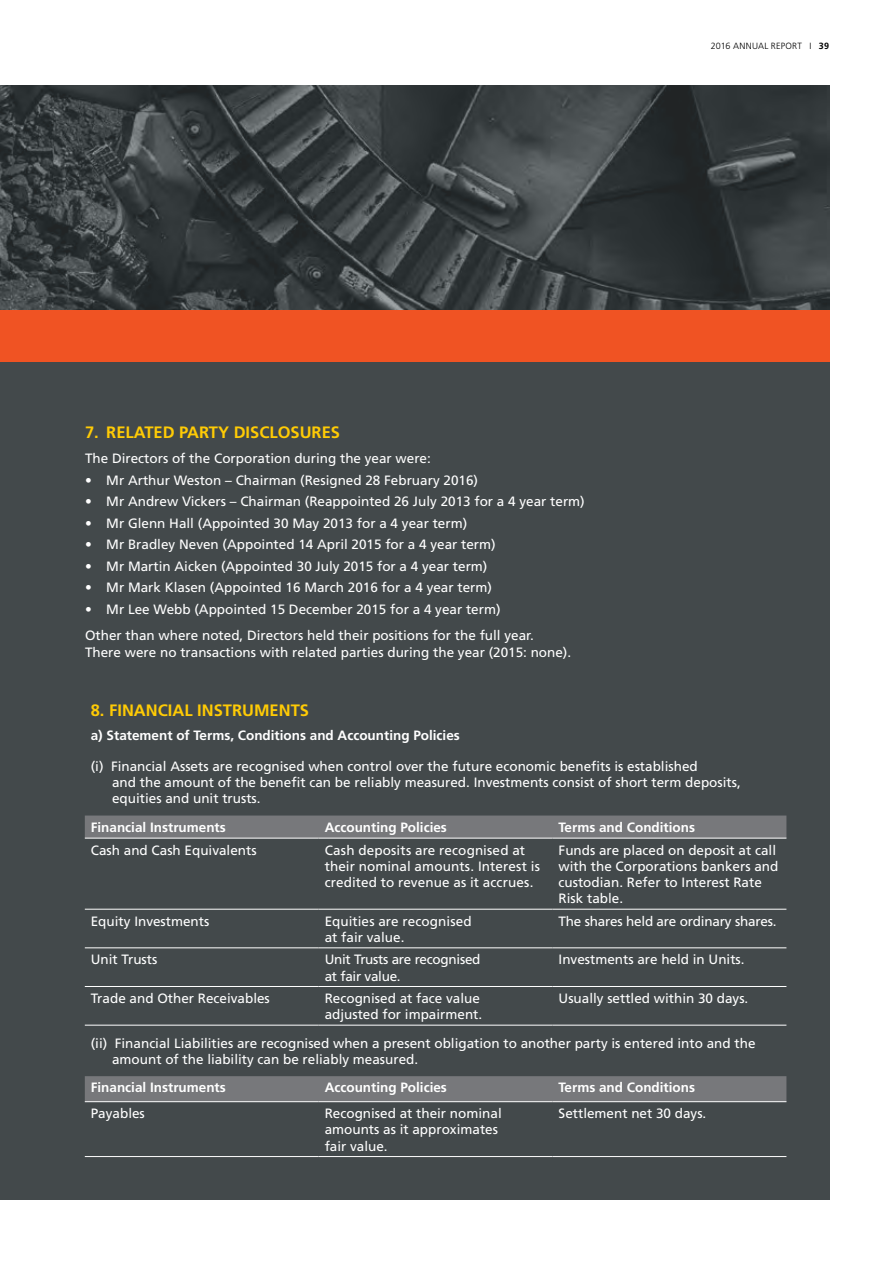
<style>
.page{position:relative;width:893px;height:1263px;background:#fff}
.page>*{position:absolute;margin:0;border:0;box-sizing:border-box;transform-origin:0 0}
.t1{font:700 16.5px "Frutiger CE";color:#ffcb05}
.t2{font:13.5px/16.2px "Frutiger CE";color:#fff}
.t3{font:700 13.5px "Frutiger CE";color:#fff}
.t4{font:13.5px/16.2px "Frutiger CE";letter-spacing:-.02em;color:#fff}
.t5{font:300 9px "Frutiger";letter-spacing:.025em;color:#000}
.s1{font-family:"Frutiger CE";font-weight:700}
</style>
<div class="page">
<div style="left:0;top:85px;width:829px;height:1114px;background:#43494b"></div>
<img style="left:0;top:85px;width:829px;height:225px">
<div style="left:0;top:310px;width:829px;height:51px;background:#f05323"></div>
<svg style="left:85px;top:815px;width:701px;height:286px"></svg>
<hr style="left:85px;top:838px;width:234px;height:1px;background:#fff">
<hr style="left:319px;top:838px;width:234px;height:1px;background:#fff">
<hr style="left:553px;top:838px;width:233px;height:1px;background:#fff">
<hr style="left:85px;top:909px;width:234px;height:1px;background:#fff">
<hr style="left:319px;top:909px;width:234px;height:1px;background:#fff">
<hr style="left:553px;top:909px;width:233px;height:1px;background:#fff">
<hr style="left:85px;top:947px;width:234px;height:1px;background:#fff">
<hr style="left:319px;top:947px;width:234px;height:1px;background:#fff">
<hr style="left:553px;top:947px;width:233px;height:1px;background:#fff">
<hr style="left:85px;top:986px;width:234px;height:1px;background:#fff">
<hr style="left:319px;top:986px;width:234px;height:1px;background:#fff">
<hr style="left:553px;top:986px;width:233px;height:1px;background:#fff">
<hr style="left:85px;top:1101px;width:234px;height:1px;background:#fff">
<hr style="left:319px;top:1101px;width:234px;height:1px;background:#fff">
<hr style="left:553px;top:1101px;width:233px;height:1px;background:#fff">
<hr style="left:85px;top:1156px;width:234px;height:1px;background:#fff">
<hr style="left:319px;top:1156px;width:234px;height:1px;background:#fff">
<hr style="left:553px;top:1156px;width:233px;height:1px;background:#fff">
<hr style="left:85px;top:1025px;width:234px;height:1px;background:#fff">
<hr style="left:319px;top:1025px;width:234px;height:1px;background:#fff">
<hr style="left:553px;top:1025px;width:233px;height:1px;background:#fff">
<p class="t5" style="left:711px;top:41px;width:120px">2016 ANNUAL REPORT I <span class="s1">39</span></p>
<p class="t1" style="left:85px;top:422px;width:256px">7. RELATED PARTY DISCLOSURES</p>
<p class="t2" style="left:85px;top:450px;width:347px">The Directors of the Corporation during the year were:</p>
<p class="t2" style="left:85px;top:472px;width:394px">• Mr Arthur Weston – Chairman (Resigned 28 February 2016)</p>
<p class="t2" style="left:85px;top:493px;width:501px">• Mr Andrew Vickers – Chairman (Reappointed 26 July 2013 for a 4 year term)</p>
<p class="t2" style="left:85px;top:515px;width:384px">• Mr Glenn Hall (Appointed 30 May 2013 for a 4 year term)</p>
<p class="t2" style="left:85px;top:536px;width:412px">• Mr Bradley Neven (Appointed 14 April 2015 for a 4 year term)</p>
<p class="t2" style="left:85px;top:558px;width:404px">• Mr Martin Aicken (Appointed 30 July 2015 for a 4 year term)</p>
<p class="t2" style="left:85px;top:579px;width:408px">• Mr Mark Klasen (Appointed 16 March 2016 for a 4 year term)</p>
<p class="t2" style="left:85px;top:596px;width:450px;line-height:25.8px">• Mr Lee Webb (Appointed 15 December 2015 for a 4 year term)<br>Other than where noted, Directors held their positions for the full year.</p>
<p class="t2" style="left:85px;top:644px;width:488px">There were no transactions with related parties during the year (2015: none).</p>
<p class="t1" style="left:91px;top:700px;width:220px">8. FINANCIAL INSTRUMENTS</p>
<p class="t3" style="left:91px;top:727px;width:371px">a) Statement of Terms, Conditions and Accounting Policies</p>
<p class="t2" style="left:112px;top:758px;width:630px;text-indent:-21px">(i) Financial Assets are recognised when control over the future economic benefits is established<br>and the amount of the benefit can be reliably measured. Investments consist of short term deposits, equities and unit trusts.</p>
<p class="t3" style="left:91px;top:819px;width:137px">Financial Instruments</p>
<p class="t3" style="left:325px;top:819px;width:124px">Accounting Policies</p>
<p class="t3" style="left:559px;top:819px;width:138px">Terms and Conditions</p>
<p class="t2" style="left:91px;top:842px;width:167px">Cash and Cash Equivalents</p>
<p class="t2" style="left:325px;top:842px;width:217px">Cash deposits are recognised at their nominal amounts. Interest is credited to revenue as it accrues.</p>
<p class="t2" style="left:559px;top:842px;width:221px">Funds are placed on deposit at call with the Corporations bankers and custodian. Refer to Interest Rate<br>Risk table.</p>
<p class="t2" style="left:91px;top:913px;width:120px">Equity Investments</p>
<p class="t2" style="left:325px;top:913px;width:149px">Equities are recognised at fair value.</p>
<p class="t2" style="left:559px;top:913px;width:219px">The shares held are ordinary shares.</p>
<p class="t2" style="left:91px;top:951px;width:68px">Unit Trusts</p>
<p class="t4" style="left:325px;top:951px;width:157px">Unit Trusts are recognised at fair value.</p>
<p class="t2" style="left:559px;top:951px;width:188px">Investments are held in Units.</p>
<p class="t2" style="left:91px;top:990px;width:181px">Trade and Other Receivables</p>
<p class="t2" style="left:325px;top:990px;width:159px">Recognised at face value adjusted for impairment.</p>
<p class="t2" style="left:559px;top:990px;width:191px">Usually settled within 30 days.</p>
<p class="t2" style="left:112px;top:1035px;width:645px;text-indent:-21px">(ii) Financial Liabilities are recognised when a present obligation to another party is entered into and the amount of the liability can be reliably measured.</p>
<p class="t3" style="left:91px;top:1080px;width:137px">Financial Instruments</p>
<p class="t3" style="left:325px;top:1080px;width:124px">Accounting Policies</p>
<p class="t3" style="left:559px;top:1080px;width:138px">Terms and Conditions</p>
<p class="t2" style="left:91px;top:1105px;width:56px">Payables</p>
<p class="t2" style="left:325px;top:1105px;width:179px">Recognised at their nominal amounts as it approximates fair value.</p>
<p class="t2" style="left:559px;top:1105px;width:149px">Settlement net 30 days.</p>
</div>
